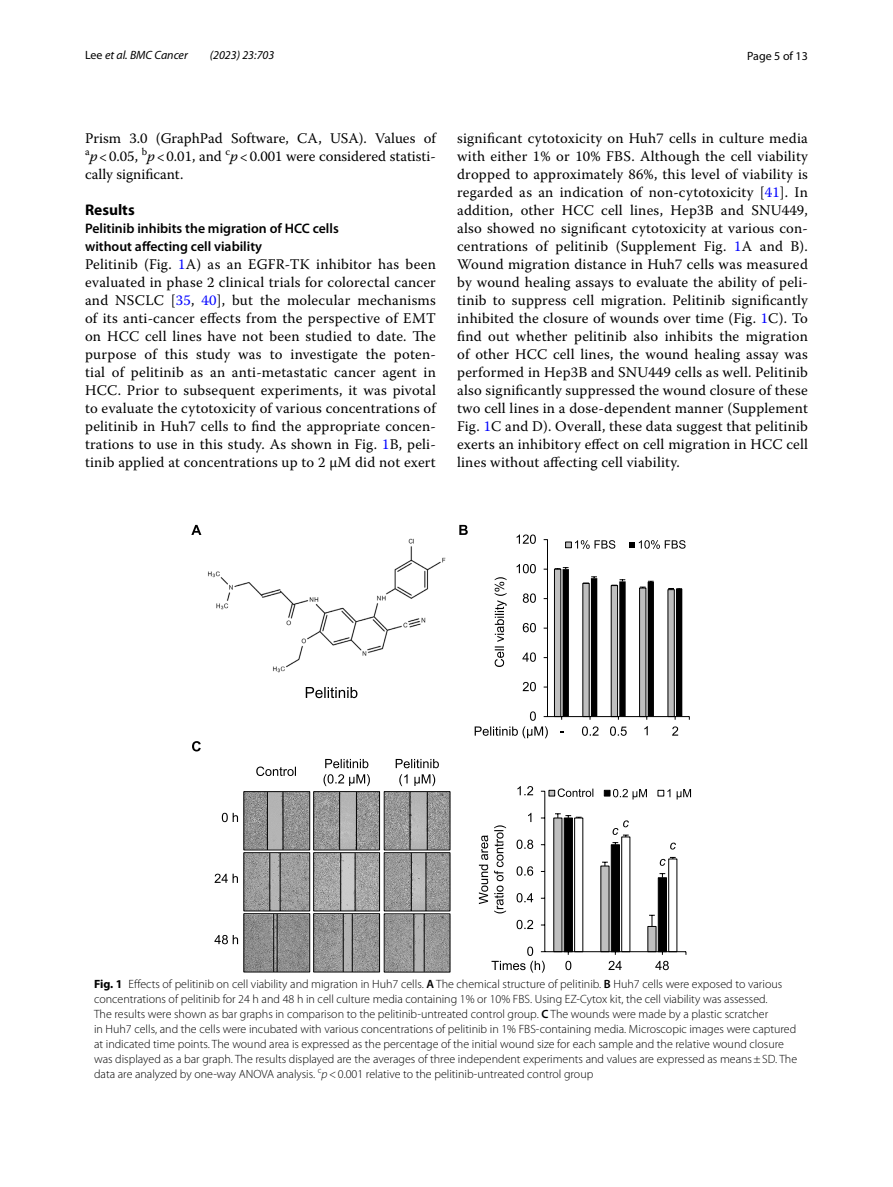
<style>
.page{position:relative;width:893px;height:1187px;background:#fff}
.page>*{position:absolute;margin:0;border:0;box-sizing:border-box;transform-origin:0 0}
.t1{font:700 15.45px "Myriad Pro";color:#000}
.t2{font:14.7px/18px "Warnock Pro";letter-spacing:.015em;color:#000;text-align:justify}
.t3{font:600 13.8px/18px "Myriad Pro";color:#000}
.t4{font:300 12px/15px "Myriad Pro";color:#000}
.t5{font:italic 12px "Myriad Pro";color:#000}
.t6{font:12px "Myriad Pro";color:#000}
.s1{font-style:normal}
.s2{font-style:italic}
.s3{color:#00f}
.s4{font-weight:700}
.s5{font-weight:600}
</style>
<div class="page">
<img style="left:208px;top:538px;width:238px;height:221px">
<svg style="left:475px;top:726px;width:73px;height:12px"></svg>
<hr style="left:547px;top:539px;width:1px;height:177px;background:#000">
<hr style="left:547px;top:716px;width:142px;height:1px;background:#000">
<svg style="left:553px;top:567px;width:129px;height:152px"></svg>
<svg style="left:530px;top:711px;width:6px;height:9px"></svg>
<svg style="left:523px;top:682px;width:13px;height:9px"></svg>
<svg style="left:522px;top:652px;width:14px;height:9px"></svg>
<svg style="left:523px;top:623px;width:13px;height:9px"></svg>
<svg style="left:523px;top:593px;width:13px;height:9px"></svg>
<svg style="left:517px;top:564px;width:19px;height:9px"></svg>
<svg style="left:517px;top:534px;width:19px;height:10px"></svg>
<div style="left:565px;top:541px;width:7px;height:7px;background:#bfbfbf;border:1px solid #000"></div>
<svg style="left:575px;top:540px;width:40px;height:9px"></svg>
<svg style="left:629px;top:540px;width:57px;height:9px"></svg>
<svg style="left:495px;top:577px;width:12px;height:90px"></svg>
<svg style="left:582px;top:726px;width:16px;height:9px"></svg>
<svg style="left:610px;top:726px;width:17px;height:9px"></svg>
<svg style="left:644px;top:726px;width:4px;height:9px"></svg>
<svg style="left:672px;top:726px;width:6px;height:9px"></svg>
<hr style="left:544px;top:791px;width:1px;height:160px;background:#000">
<hr style="left:545px;top:951px;width:141px;height:1px;background:#000">
<svg style="left:517px;top:919px;width:16px;height:10px"></svg>
<svg style="left:517px;top:893px;width:16px;height:9px"></svg>
<svg style="left:517px;top:866px;width:16px;height:9px"></svg>
<svg style="left:517px;top:839px;width:16px;height:9px"></svg>
<svg style="left:528px;top:812px;width:3px;height:10px"></svg>
<svg style="left:517px;top:786px;width:16px;height:9px"></svg>
<div style="left:548px;top:789px;width:7px;height:7px;background:#bfbfbf;border:1px solid #000"></div>
<svg style="left:558px;top:788px;width:35px;height:9px"></svg>
<svg style="left:604px;top:789px;width:6px;height:7px"></svg>
<svg style="left:613px;top:789px;width:34px;height:10px"></svg>
<div style="left:657px;top:789px;width:7px;height:7px;background:#fff;border:1px solid #000"></div>
<svg style="left:667px;top:789px;width:24px;height:10px"></svg>
<svg style="left:479px;top:835px;width:9px;height:69px"></svg>
<svg style="left:494px;top:825px;width:12px;height:88px"></svg>
<svg style="left:565px;top:960px;width:6px;height:10px"></svg>
<svg style="left:608px;top:960px;width:14px;height:9px"></svg>
<svg style="left:655px;top:960px;width:14px;height:10px"></svg>
<svg style="left:491px;top:946px;width:54px;height:26px"></svg>
<svg style="left:191px;top:525px;width:10px;height:10px"></svg>
<svg style="left:459px;top:525px;width:9px;height:10px"></svg>
<svg style="left:214px;top:759px;width:237px;height:213px"></svg>
<svg style="left:192px;top:741px;width:9px;height:10px"></svg>
<svg style="left:306px;top:687px;width:51px;height:11px"></svg>
<svg style="left:553px;top:813px;width:125px;height:141px"></svg>
<p class="t5" style="left:85px;top:48px;width:104px"><span class="s1">Lee</span> et al. BMC Cancer</p>
<p class="t5" style="left:210px;top:48px;width:66px">(2023) 23:703</p>
<p class="t6" style="left:747px;top:48px;width:62px">Page 5 of 13</p>
<p class="t2" style="left:85px;top:128px;width:352px">Prism 3.0 (GraphPad Software, CA, USA). Values of <sup>a</sup><span class="s2">p</span>&lt;0.05, <sup>b</sup><span class="s2">p</span>&lt;0.01, and <sup>c</sup><span class="s2">p</span>&lt;0.001 were considered statisti&shy;cally significant.</p>
<p class="t1" style="left:85px;top:199px;width:51px">Results</p>
<p class="t3" style="left:85px;top:219px;width:255px">Pelitinib inhibits the migration of HCC cells without affecting cell viability</p>
<p class="t2" style="left:85px;top:254px;width:352px">Pelitinib (Fig. <span class="s3">1</span>A) as an EGFR-TK inhibitor has been evaluated in phase 2 clinical trials for colorectal cancer and NSCLC [<span class="s3">35</span>, <span class="s3">40</span>], but the molecular mechanisms of its anti-cancer effects from the perspective of EMT on HCC cell lines have not been studied to date. The purpose of this study was to investigate the poten&shy;tial of pelitinib as an anti-metastatic cancer agent in HCC. Prior to subsequent experiments, it was pivotal to evaluate the cytotoxicity of various concentrations of pelitinib in Huh7 cells to find the appropriate concen&shy;trations to use in this study. As shown in Fig. <span class="s3">1</span>B, peli&shy;tinib applied at concentrations up to 2 μM did not exert</p>
<p class="t2" style="left:457px;top:128px;width:352px">significant cytotoxicity on Huh7 cells in culture media with either 1% or 10% FBS. Although the cell viability dropped to approximately 86%, this level of viability is regarded as an indication of non-cytotoxicity [<span class="s3">41</span>]. In addition, other HCC cell lines, Hep3B and SNU449, also showed no significant cytotoxicity at various con&shy;centrations of pelitinib (Supplement Fig. <span class="s3">1</span>A and B).<br>Wound migration distance in Huh7 cells was measured by wound healing assays to evaluate the ability of peli&shy;tinib to suppress cell migration. Pelitinib significantly inhibited the closure of wounds over time (Fig. <span class="s3">1</span>C). To find out whether pelitinib also inhibits the migration of other HCC cell lines, the wound healing assay was performed in Hep3B and SNU449 cells as well. Pelitinib also significantly suppressed the wound closure of these two cell lines in a dose-dependent manner (Supplement Fig. <span class="s3">1</span>C and D). Overall, these data suggest that pelitinib exerts an inhibitory effect on cell migration in HCC cell lines without affecting cell viability.</p>
<p class="t4" style="left:94px;top:976px;width:705px"><span class="s4">Fig. 1</span> Effects of pelitinib on cell viability and migration in Huh7 cells. <span class="s5">A</span> The chemical structure of pelitinib. <span class="s5">B</span> Huh7 cells were exposed to various concentrations of pelitinib for 24 h and 48 h in cell culture media containing 1% or 10% FBS. Using EZ-Cytox kit, the cell viability was assessed.<br>The results were shown as bar graphs in comparison to the pelitinib-untreated control group. <span class="s5">C</span> The wounds were made by a plastic scratcher<br>in Huh7 cells, and the cells were incubated with various concentrations of pelitinib in 1% FBS-containing media. Microscopic images were captured at indicated time points. The wound area is expressed as the percentage of the initial wound size for each sample and the relative wound closure was displayed as a bar graph. The results displayed are the averages of three independent experiments and values are expressed as means±SD. The data are analyzed by one-way ANOVA analysis. <sup>c</sup><span class="s2">p</span>&lt;0.001 relative to the pelitinib-untreated control group</p>
</div>
